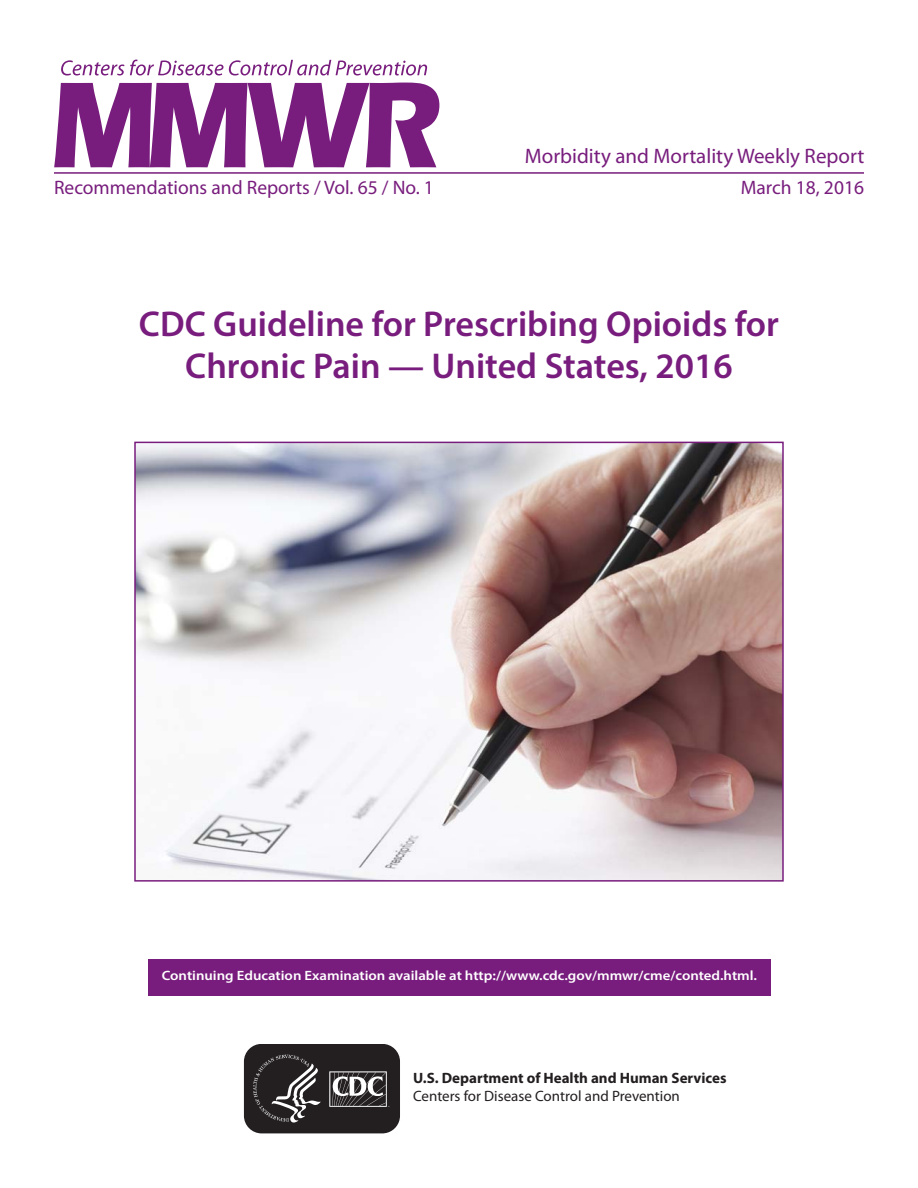
<style>
.page{position:relative;width:918px;height:1188px;background:#fff}
.page>*{position:absolute;margin:0;border:0;box-sizing:border-box;transform-origin:0 0}
.cover_title{font:600 36px/42px "Myriad Pro";color:#781d7d;text-align:center}
.t1{font:21px "Myriad Pro";color:#781d7d}
.cover_date_vol{font:19.5px "Myriad Pro";color:#781d7d}
.t2{font:700 15px/18px "Myriad Pro";color:#231f20}
.ce_callout_box{font:600 13.5px "Myriad Pro";color:#fff;scale:1.1 1}
.s1{font-weight:400}
</style>
<div class="page">
<img style="left:137px;top:445px;width:644px;height:434px">
<div style="left:134px;top:442px;width:650px;height:440px;border:2px solid #781d7d"></div>
<svg style="left:243px;top:1045px;width:157px;height:89px;background:#403c3d"></svg>
<hr style="left:54px;top:172px;width:810px;height:2px;background:#781d7d">
<svg style="left:54px;top:83px;width:385px;height:84px"></svg>
<svg style="left:61px;top:60px;width:366px;height:16px"></svg>
<div style="left:148px;top:959px;width:623px;height:37px;background:#781d7d"></div>
<p class="t1" style="left:525px;top:143px;width:341px">Morbidity and Mortality Weekly Report</p>
<p class="cover_date_vol" style="left:54px;top:175px;width:381px">Recommendations and Reports / Vol. 65 / No. 1</p>
<p class="cover_date_vol" style="left:741px;top:175px;width:125px">March 18, 2016</p>
<p class="cover_title" style="left:139px;top:302px;width:642px">CDC Guideline for Prescribing Opioids for<br>Chronic Pain — United States, 2016</p>
<p class="ce_callout_box" style="left:162px;top:967px;width:543px">Continuing Education Examination available at http://www.cdc.gov/mmwr/cme/conted.html.</p>
<p class="t2" style="left:413px;top:1068px;width:315px">U.S. Department of Health and Human Services<br><span class="s1">Centers for Disease Control and Prevention</span></p>
</div>
